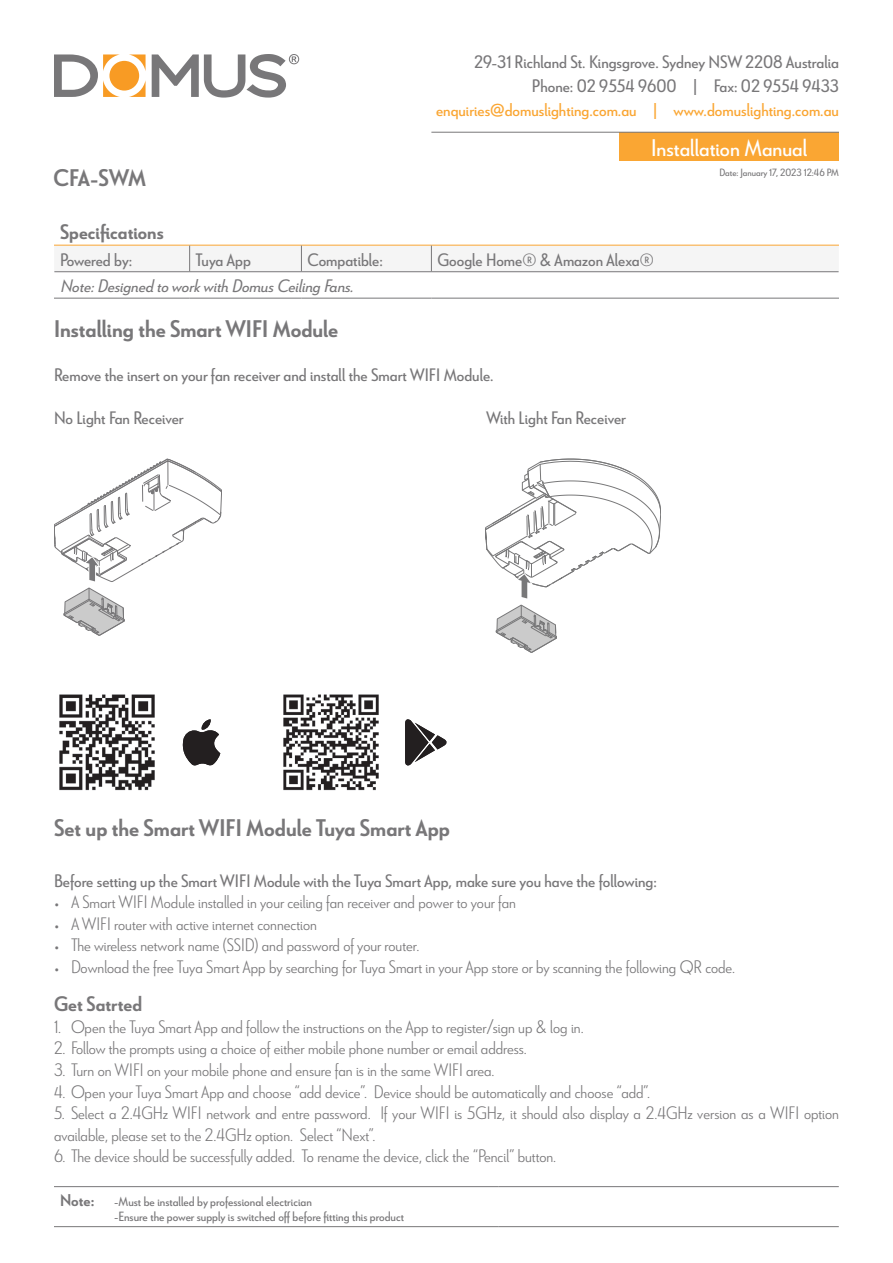
<style>
.page{position:relative;width:893px;height:1263px;background:#fff}
.page>*{position:absolute;margin:0;border:0;box-sizing:border-box;transform-origin:0 0}
.t1{font:700 24px "Le Havre";color:#787779}
.t2{font:24px "Le Havre";color:#fff}
.t3{font:700 21px "Le Havre";color:#787779}
.t4{font:300 18px/21.6px "Le Havre";color:#787779}
.t5{font:18px/24px "Le Havre";color:#787779;text-align:right}
.t6{font:18px "Le Havre";color:#faa633}
.t7{font:italic 18px "Le Havre";color:#787779}
.t8{font:13.35px/14.4px "Le Havre";color:#787779}
.t9{font:10.5px "Le Havre";color:#787779}
.s1{font-weight:700;font-size:16.95px}
</style>
<div class="page">
<div style="left:619px;top:132px;width:220px;height:28px;background:#faa633"></div>
<hr style="left:431px;top:132px;width:408px;height:1px;background:#787779">
<svg style="left:152px;top:54px;width:147px;height:44px"></svg>
<svg style="left:54px;top:54px;width:66px;height:43px"></svg>
<svg style="left:129px;top:54px;width:17px;height:17px"></svg>
<svg style="left:129px;top:80px;width:17px;height:17px"></svg>
<div style="left:109px;top:61px;width:30px;height:30px;background:#f89b24;border-radius:50%"></div>
<img style="left:59px;top:694px;width:96px;height:97px">
<svg style="left:183px;top:719px;width:37px;height:46px"></svg>
<img style="left:283px;top:694px;width:96px;height:97px">
<svg style="left:405px;top:719px;width:41px;height:46px"></svg>
<svg style="left:54px;top:1187px;width:785px;height:1px"></svg>
<hr style="left:54px;top:1186px;width:444px;height:1px;background:#787779">
<hr style="left:498px;top:1186px;width:341px;height:1px;background:#787779">
<hr style="left:54px;top:1226px;width:444px;height:1px;background:#787779">
<hr style="left:498px;top:1226px;width:341px;height:1px;background:#787779">
<div style="left:54px;top:245px;width:785px;height:26px;background:#f5f5f5"></div>
<hr style="left:54px;top:271px;width:136px;height:1px;background:#787779">
<hr style="left:190px;top:271px;width:111px;height:1px;background:#787779">
<hr style="left:301px;top:271px;width:130px;height:1px;background:#787779">
<hr style="left:431px;top:271px;width:408px;height:1px;background:#787779">
<hr style="left:54px;top:298px;width:136px;height:1px;background:#787779">
<hr style="left:190px;top:298px;width:111px;height:1px;background:#787779">
<hr style="left:301px;top:298px;width:130px;height:1px;background:#787779">
<hr style="left:431px;top:298px;width:408px;height:1px;background:#787779">
<svg style="left:54px;top:458px;width:168px;height:178px"></svg>
<svg style="left:485px;top:458px;width:176px;height:195px"></svg>
<h1 class="t1" style="left:54px;top:164px;width:94px">CFA-SWM</h1>
<p class="t5" style="left:474px;top:50px;width:366px">29-31 Richland St. Kingsgrove. Sydney NSW 2208 Australia<br>Phone: 02 9554 9600 | Fax: 02 9554 9433</p>
<p class="t6" style="left:436px;top:100px;width:404px">enquiries@domuslighting.com.au | www.domuslighting.com.au</p>
<h1 class="t2" style="left:651px;top:133px;width:158px">Installation Manual</h1>
<p class="t9" style="left:719px;top:166px;width:121px">Date: January 17, 2023 12:46 PM</p>
<p class="t3" style="left:60px;top:219px;width:105px">Specifications</p>
<p class="t5" style="left:60px;top:247px;width:74px">Powered by:</p>
<p class="t5" style="left:196px;top:247px;width:57px">Tuya App</p>
<p class="t5" style="left:307px;top:247px;width:77px">Compatible:</p>
<p class="t5" style="left:437px;top:247px;width:218px">Google Home® &amp; Amazon Alexa®</p>
<p class="t7" style="left:60px;top:275px;width:295px">Note: Designed to work with Domus Ceiling Fans.</p>
<h1 class="t1" style="left:54px;top:314px;width:286px">Installing the Smart WIFI Module</h1>
<p class="t5" style="left:54px;top:362px;width:441px">Remove the insert on your fan receiver and install the Smart WIFI Module.</p>
<p class="t5" style="left:54px;top:405px;width:131px">No Light Fan Receiver</p>
<p class="t5" style="left:486px;top:405px;width:142px">With Light Fan Receiver</p>
<h1 class="t1" style="left:54px;top:813px;width:398px">Set up the Smart WIFI Module Tuya Smart App</h1>
<p class="t5" style="left:54px;top:868px;width:604px">Before setting up the Smart WIFI Module with the Tuya Smart App, make sure you have the following:</p>
<p class="t4" style="left:54px;top:891px;width:463px">• A Smart WIFI Module installed in your ceiling fan receiver and power to your fan</p>
<p class="t4" style="left:54px;top:912px;width:264px">• A WIFI router with active internet connection</p>
<p class="t4" style="left:54px;top:934px;width:367px">• The wireless network name (SSID) and password of your router.</p>
<p class="t4" style="left:54px;top:956px;width:683px">• Download the free Tuya Smart App by searching for Tuya Smart in your App store or by scanning the following QR code.</p>
<p class="t3" style="left:54px;top:991px;width:90px">Get Satrted</p>
<p class="t4" style="left:54px;top:1015px;width:531px">1. Open the Tuya Smart App and follow the instructions on the App to register/sign up &amp; log in.</p>
<p class="t4" style="left:54px;top:1037px;width:474px">2. Follow the prompts using a choice of either mobile phone number or email address.</p>
<p class="t4" style="left:54px;top:1059px;width:442px">3. Turn on WIFI on your mobile phone and ensure fan is in the same WIFI area.</p>
<p class="t4" style="left:54px;top:1080px;width:598px">4. Open your Tuya Smart App and choose “add device”. Device should be automatically and choose “add”.</p>
<p class="t4" style="left:54px;top:1102px;width:786px">5. Select a 2.4GHz WIFI network and entre password. If your WIFI is 5GHz, it should also display a 2.4GHz version as a WIFI option available, please set to the 2.4GHz option. Select “Next”.</p>
<p class="t4" style="left:54px;top:1145px;width:504px">6. The device should be successfully added. To rename the device, click the “Pencil” button.</p>
<p class="t8" style="left:114px;top:1194px;width:291px;text-indent:-54px"><span class="s1">Note:</span> -Must be installed by professional electrician<br>-Ensure the power supply is switched off before fitting this product</p>
</div>
